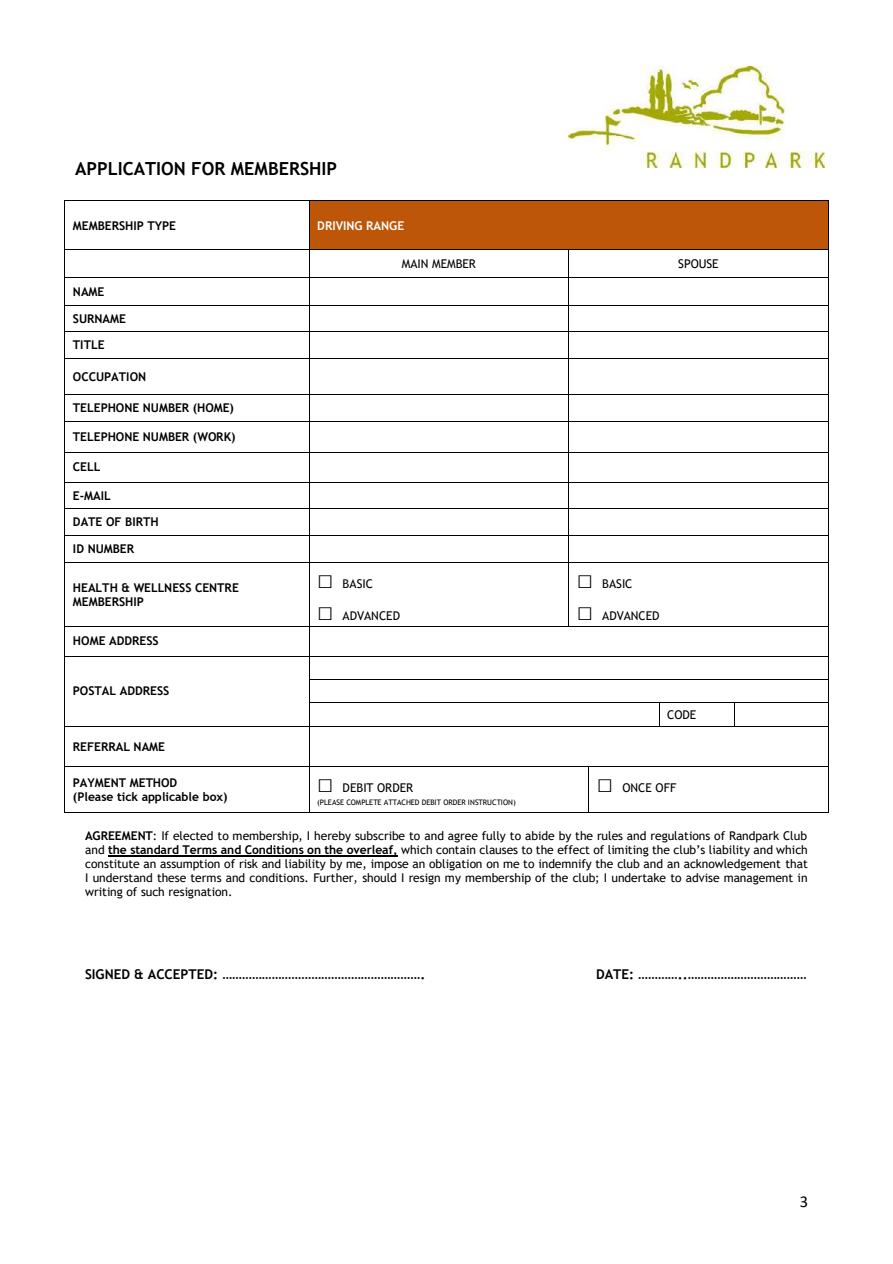
<style>
.page{position:relative;width:893px;height:1264px;background:#fff}
.page>*{position:absolute;margin:0;border:0;box-sizing:border-box;transform-origin:0 0}
.t1{font:700 18px "Trebuchet MS";color:#000}
.t2{font:16.5px "Calibri";color:#000}
.t3{font:700 13.5px "Trebuchet MS";color:#000}
.t4{font:12px/14px "Trebuchet MS";color:#000;text-align:justify}
.t5{font:700 12px/26.2px "Trebuchet MS";color:#000}
.t6{font:700 12px "Trebuchet MS";color:#fff}
.t7{font:7.5px "Trebuchet MS";letter-spacing:-.005em;color:#000}
.s1{font-size:27px}
.s2{font-weight:700}
</style>
<div class="page">
<div style="left:309px;top:201px;width:518px;height:48px;background:#be5609"></div>
<hr style="left:65px;top:200px;width:244px;height:1px;background:#000">
<hr style="left:309px;top:200px;width:519px;height:1px;background:#000">
<hr style="left:64px;top:201px;width:1px;height:48px;background:#000">
<hr style="left:309px;top:201px;width:1px;height:48px;background:#000">
<hr style="left:828px;top:201px;width:1px;height:48px;background:#000">
<hr style="left:65px;top:249px;width:244px;height:1px;background:#000">
<hr style="left:309px;top:249px;width:259px;height:1px;background:#000">
<hr style="left:569px;top:249px;width:259px;height:1px;background:#000">
<hr style="left:65px;top:277px;width:244px;height:1px;background:#000">
<hr style="left:309px;top:277px;width:259px;height:1px;background:#000">
<hr style="left:569px;top:277px;width:259px;height:1px;background:#000">
<hr style="left:65px;top:305px;width:244px;height:1px;background:#000">
<hr style="left:309px;top:305px;width:259px;height:1px;background:#000">
<hr style="left:569px;top:305px;width:259px;height:1px;background:#000">
<hr style="left:65px;top:331px;width:244px;height:1px;background:#000">
<hr style="left:309px;top:331px;width:259px;height:1px;background:#000">
<hr style="left:569px;top:331px;width:259px;height:1px;background:#000">
<svg style="left:64px;top:249px;width:1px;height:109px"></svg>
<hr style="left:65px;top:358px;width:244px;height:1px;background:#000">
<svg style="left:309px;top:250px;width:1px;height:108px"></svg>
<hr style="left:309px;top:358px;width:259px;height:1px;background:#000">
<svg style="left:568px;top:249px;width:1px;height:109px"></svg>
<hr style="left:569px;top:358px;width:259px;height:1px;background:#000">
<svg style="left:828px;top:249px;width:1px;height:109px"></svg>
<hr style="left:64px;top:358px;width:1px;height:36px;background:#000">
<hr style="left:309px;top:358px;width:1px;height:36px;background:#000">
<hr style="left:568px;top:358px;width:1px;height:36px;background:#000">
<hr style="left:828px;top:358px;width:1px;height:36px;background:#000">
<hr style="left:65px;top:394px;width:244px;height:1px;background:#000">
<hr style="left:309px;top:394px;width:259px;height:1px;background:#000">
<hr style="left:569px;top:394px;width:259px;height:1px;background:#000">
<svg style="left:64px;top:394px;width:1px;height:27px"></svg>
<hr style="left:65px;top:421px;width:244px;height:1px;background:#000">
<svg style="left:309px;top:395px;width:1px;height:26px"></svg>
<hr style="left:309px;top:421px;width:259px;height:1px;background:#000">
<svg style="left:568px;top:394px;width:1px;height:27px"></svg>
<hr style="left:569px;top:421px;width:259px;height:1px;background:#000">
<svg style="left:828px;top:394px;width:1px;height:27px"></svg>
<hr style="left:64px;top:421px;width:1px;height:30px;background:#000">
<hr style="left:309px;top:421px;width:1px;height:30px;background:#000">
<hr style="left:568px;top:421px;width:1px;height:30px;background:#000">
<hr style="left:828px;top:421px;width:1px;height:30px;background:#000">
<hr style="left:65px;top:451px;width:244px;height:1px;background:#000">
<hr style="left:309px;top:451px;width:259px;height:1px;background:#000">
<hr style="left:569px;top:451px;width:259px;height:1px;background:#000">
<hr style="left:64px;top:452px;width:1px;height:30px;background:#000">
<hr style="left:309px;top:452px;width:1px;height:30px;background:#000">
<hr style="left:568px;top:452px;width:1px;height:30px;background:#000">
<hr style="left:828px;top:452px;width:1px;height:30px;background:#000">
<hr style="left:65px;top:482px;width:244px;height:1px;background:#000">
<hr style="left:309px;top:482px;width:259px;height:1px;background:#000">
<hr style="left:569px;top:482px;width:259px;height:1px;background:#000">
<hr style="left:65px;top:508px;width:244px;height:1px;background:#000">
<hr style="left:309px;top:508px;width:259px;height:1px;background:#000">
<hr style="left:569px;top:508px;width:259px;height:1px;background:#000">
<hr style="left:65px;top:534px;width:244px;height:1px;background:#000">
<hr style="left:309px;top:534px;width:259px;height:1px;background:#000">
<hr style="left:569px;top:534px;width:259px;height:1px;background:#000">
<svg style="left:64px;top:482px;width:1px;height:81px"></svg>
<hr style="left:65px;top:562px;width:244px;height:1px;background:#000">
<svg style="left:309px;top:483px;width:1px;height:79px"></svg>
<hr style="left:309px;top:562px;width:259px;height:1px;background:#000">
<svg style="left:568px;top:482px;width:1px;height:81px"></svg>
<hr style="left:569px;top:562px;width:259px;height:1px;background:#000">
<svg style="left:828px;top:482px;width:1px;height:81px"></svg>
<hr style="left:64px;top:563px;width:1px;height:62px;background:#000">
<hr style="left:309px;top:563px;width:1px;height:62px;background:#000">
<hr style="left:568px;top:563px;width:1px;height:62px;background:#000">
<hr style="left:828px;top:563px;width:1px;height:62px;background:#000">
<hr style="left:65px;top:625px;width:244px;height:1px;background:#000">
<hr style="left:309px;top:625px;width:259px;height:1px;background:#000">
<hr style="left:569px;top:625px;width:259px;height:1px;background:#000">
<hr style="left:65px;top:655px;width:244px;height:1px;background:#000">
<hr style="left:309px;top:655px;width:519px;height:1px;background:#000">
<hr style="left:309px;top:678px;width:519px;height:1px;background:#000">
<hr style="left:309px;top:702px;width:349px;height:1px;background:#000">
<hr style="left:659px;top:702px;width:75px;height:1px;background:#000">
<hr style="left:735px;top:702px;width:93px;height:1px;background:#000">
<svg style="left:64px;top:625px;width:1px;height:101px"></svg>
<hr style="left:65px;top:726px;width:244px;height:1px;background:#000">
<svg style="left:309px;top:626px;width:1px;height:100px"></svg>
<hr style="left:309px;top:726px;width:349px;height:1px;background:#000">
<hr style="left:659px;top:726px;width:75px;height:1px;background:#000">
<svg style="left:734px;top:702px;width:1px;height:25px"></svg>
<hr style="left:735px;top:726px;width:93px;height:1px;background:#000">
<svg style="left:828px;top:625px;width:1px;height:101px"></svg>
<hr style="left:64px;top:726px;width:1px;height:40px;background:#000">
<hr style="left:309px;top:726px;width:1px;height:40px;background:#000">
<hr style="left:828px;top:726px;width:1px;height:40px;background:#000">
<hr style="left:65px;top:766px;width:244px;height:1px;background:#000">
<hr style="left:309px;top:766px;width:279px;height:1px;background:#000">
<hr style="left:589px;top:766px;width:239px;height:1px;background:#000">
<hr style="left:64px;top:766px;width:1px;height:46px;background:#000">
<hr style="left:65px;top:812px;width:244px;height:1px;background:#000">
<hr style="left:309px;top:766px;width:1px;height:46px;background:#000">
<hr style="left:309px;top:812px;width:279px;height:1px;background:#000">
<hr style="left:588px;top:766px;width:1px;height:46px;background:#000">
<hr style="left:589px;top:812px;width:239px;height:1px;background:#000">
<hr style="left:828px;top:766px;width:1px;height:46px;background:#000">
<hr style="left:108px;top:855px;width:290px;height:1px;background:#000">
<img style="left:568px;top:67px;width:256px;height:100px">
<h1 class="t1" style="left:75px;top:158px;width:263px">APPLICATION FOR MEMBERSHIP</h1>
<p class="t5" style="left:73px;top:212px;width:105px">MEMBERSHIP TYPE</p>
<p class="t6" style="left:317px;top:218px;width:88px">DRIVING RANGE</p>
<p class="t4" style="left:402px;top:256px;width:75px">MAIN MEMBER</p>
<p class="t4" style="left:678px;top:256px;width:42px">SPOUSE</p>
<p class="t5" style="left:73px;top:278px;width:33px">NAME</p>
<p class="t5" style="left:73px;top:305px;width:55px">SURNAME<br>TITLE</p>
<p class="t5" style="left:73px;top:363px;width:75px">OCCUPATION</p>
<p class="t5" style="left:73px;top:394px;width:163px">TELEPHONE NUMBER (HOME)</p>
<p class="t5" style="left:73px;top:423px;width:164px">TELEPHONE NUMBER (WORK)</p>
<p class="t5" style="left:73px;top:454px;width:29px">CELL</p>
<p class="t5" style="left:73px;top:482px;width:87px">E-MAIL<br>DATE OF BIRTH</p>
<p class="t5" style="left:73px;top:535px;width:63px">ID NUMBER</p>
<p class="t5" style="left:73px;top:580px;width:167px;line-height:13.8px">HEALTH &amp; WELLNESS CENTRE<br>MEMBERSHIP</p>
<p class="t4" style="left:317px;top:577px;width:57px"><span class="s1">□</span> BASIC</p>
<p class="t4" style="left:317px;top:608px;width:84px"><span class="s1">□</span> ADVANCED</p>
<p class="t4" style="left:576px;top:577px;width:57px"><span class="s1">□</span> BASIC</p>
<p class="t4" style="left:576px;top:608px;width:84px"><span class="s1">□</span> ADVANCED</p>
<p class="t5" style="left:73px;top:627px;width:87px">HOME ADDRESS</p>
<p class="t5" style="left:73px;top:677px;width:98px">POSTAL ADDRESS</p>
<p class="t4" style="left:667px;top:707px;width:31px">CODE</p>
<p class="t5" style="left:73px;top:733px;width:93px">REFERRAL NAME</p>
<p class="t5" style="left:73px;top:775px;width:156px;line-height:14.1px">PAYMENT METHOD<br>(Please tick applicable box)</p>
<p class="t4" style="left:317px;top:780px;width:97px"><span class="s1">□</span> DEBIT ORDER</p>
<p class="t7" style="left:317px;top:798px;width:200px">(PLEASE COMPLETE ATTACHED DEBIT ORDER INSTRUCTION)</p>
<p class="t4" style="left:597px;top:780px;width:81px"><span class="s1">□</span> ONCE OFF</p>
<p class="t4" style="left:85px;top:828px;width:724px"><span class="s2">AGREEMENT</span>: If elected to membership, I hereby subscribe to and agree fully to abide by the rules and regulations of Randpark Club and <span class="s2">the standard Terms and Conditions on the overleaf,</span> which contain clauses to the effect of limiting the club’s liability and which constitute an assumption of risk and liability by me, impose an obligation on me to indemnify the club and an acknowledgement that I understand these terms and conditions. Further, should I resign my membership of the club; I undertake to advise management in writing of such resignation.</p>
<p class="t3" style="left:85px;top:966px;width:342px">SIGNED &amp; ACCEPTED: …………………………………………………….</p>
<p class="t3" style="left:596px;top:966px;width:212px">DATE: …………..………………………………</p>
<h2 class="t2" style="left:799px;top:1193px;width:10px">3</h2>
</div>
